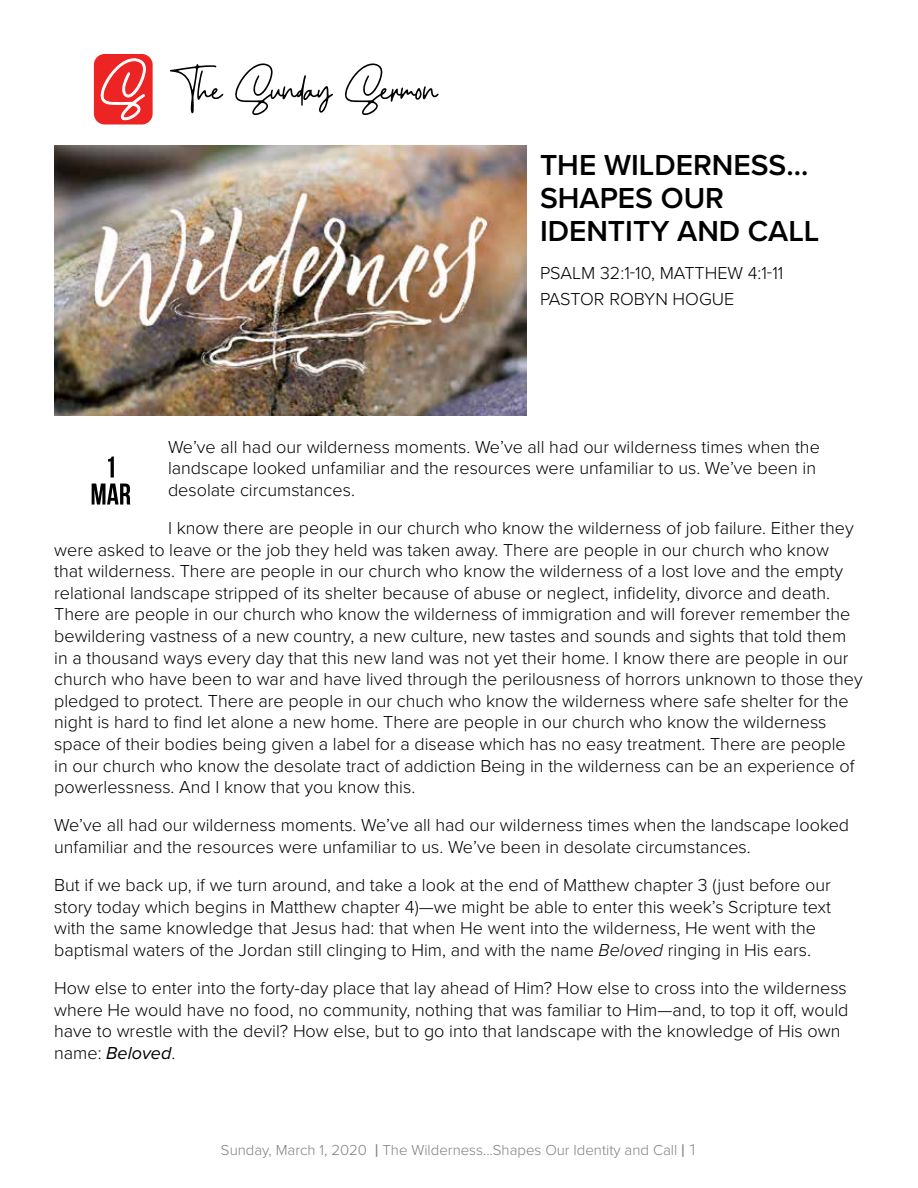
<style>
.page{position:relative;width:918px;height:1188px;background:#fff}
.page>*{position:absolute;margin:0;border:0;box-sizing:border-box;transform-origin:0 0}
.t1{font:600 30px/33px "Proxima Nova";color:#000}
.t2{font:300 18px/21.6px "Proxima Nova";color:#000}
.t3{font:300 15px "Proxima Nova";color:#808080}
.s1{font-style:italic}
.s2{font-weight:400;font-style:italic}
.s3{font-family:"Roboto";font-weight:500}
.s4{font-family:"Roboto"}
</style>
<div class="page">
<div style="left:94px;top:54px;width:59px;height:70px;background:#ed2424;border-radius:11px"></div>
<svg style="left:100px;top:58px;width:46px;height:63px"></svg>
<svg style="left:170px;top:64px;width:53px;height:50px"></svg>
<svg style="left:235px;top:63px;width:98px;height:52px"></svg>
<svg style="left:345px;top:63px;width:94px;height:52px"></svg>
<img style="left:54px;top:146px;width:472px;height:270px">
<svg style="left:92px;top:484px;width:38px;height:21px"></svg>
<svg style="left:108px;top:457px;width:6px;height:21px"></svg>
<h1 class="t1" style="left:540px;top:148px;width:281px">THE WILDERNESS...<br>SHAPES OUR<br>IDENTITY AND CALL</h1>
<p class="t2" style="left:540px;top:259px;width:245px;line-height:26.2px">PSALM 32:1-10, MATTHEW 4:1-11<br>PASTOR ROBYN HOGUE</p>
<p class="t2" style="left:168px;top:435px;width:653px">We’ve all had our wilderness moments. We’ve all had our wilderness times when the landscape looked unfamiliar and the resources were unfamiliar to us. We’ve been in desolate circumstances.</p>
<p class="t2" style="left:54px;top:516px;width:810px;text-indent:114px">I know there are people in our church who know the wilderness of job failure. Either they were asked to leave or the job they held was taken away. There are people in our church who know<br>that wilderness. There are people in our church who know the wilderness of a lost love and the empty relational landscape stripped of its shelter because of abuse or neglect, infidelity, divorce and death.<br>There are people in our church who know the wilderness of immigration and will forever remember the bewildering vastness of a new country, a new culture, new tastes and sounds and sights that told them in a thousand ways every day that this new land was not yet their home. I know there are people in our church who have been to war and have lived through the perilousness of horrors unknown to those they pledged to protect. There are people in our chuch who know the wilderness where safe shelter for the night is hard to find let alone a new home. There are people in our church who know the wilderness space of their bodies being given a label for a disease which has no easy treatment. There are people in our church who know the desolate tract of addiction Being in the wilderness can be an experience of powerlessness. And I know that you know this.</p>
<p class="t2" style="left:54px;top:814px;width:797px">We’ve all had our wilderness moments. We’ve all had our wilderness times when the landscape looked unfamiliar and the resources were unfamiliar to us. We’ve been in desolate circumstances.</p>
<p class="t2" style="left:54px;top:873px;width:778px">But if we back up, if we turn around, and take a look at the end of Matthew chapter 3 (just before our story today which begins in Matthew chapter 4)—we might be able to enter this week’s Scripture text with the same knowledge that Jesus had: that when He went into the wilderness, He went with the baptismal waters of the Jordan still clinging to Him, and with the name <span class="s1">Beloved</span> ringing in His ears.</p>
<p class="t2" style="left:54px;top:976px;width:796px">How else to enter into the forty-day place that lay ahead of Him? How else to cross into the wilderness where He would have no food, no community, nothing that was familiar to Him—and, to top it off, would have to wrestle with the devil? How else, but to go into that landscape with the knowledge of His own name: <span class="s2">Beloved</span>.</p>
<p class="t3" style="left:221px;top:1138px;width:478px">Sunday, March 1, 2020 <span class="s3">|</span> The Wilderness...Shapes Our Identity and Call <span class="s3">|</span> <span class="s4">1</span></p>
</div>
